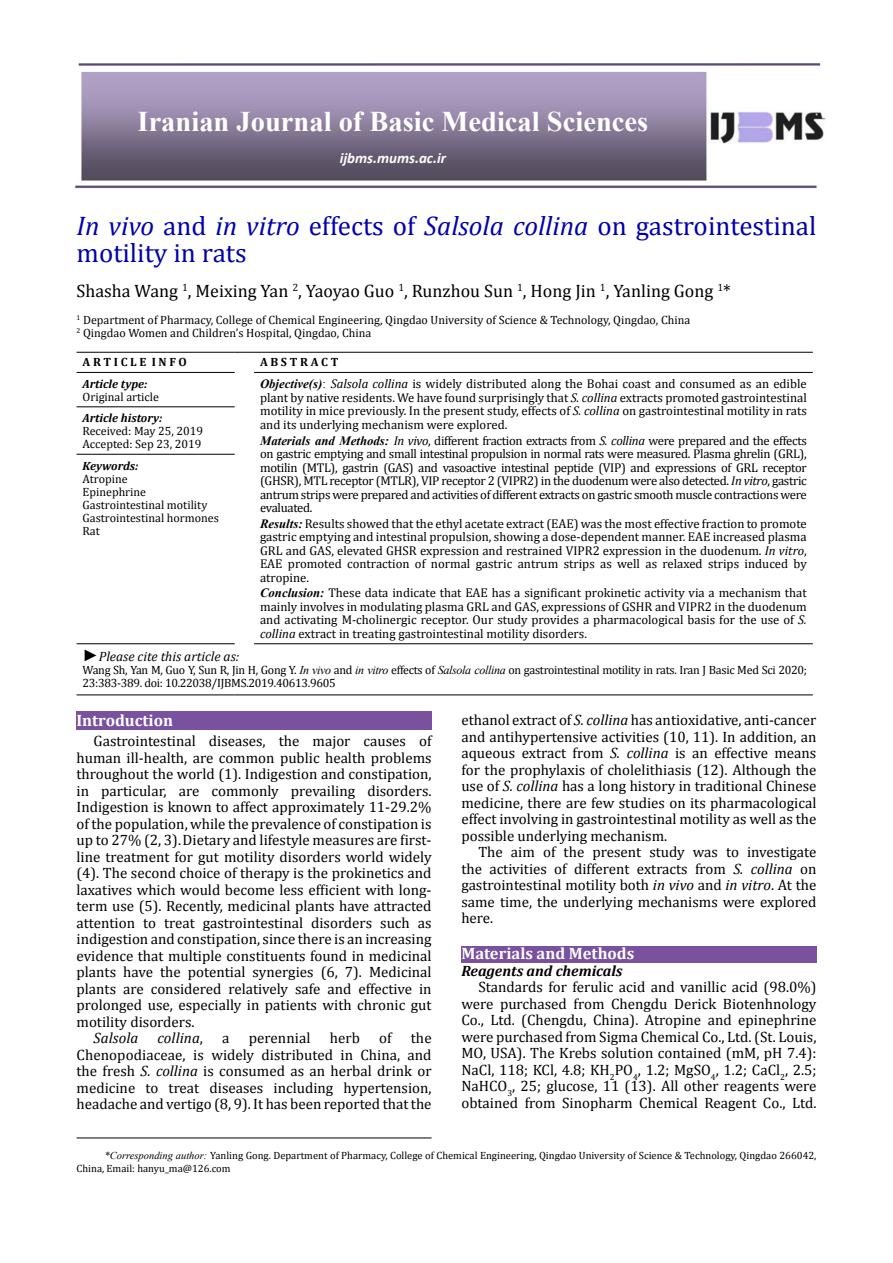
<style>
.page{position:relative;width:893px;height:1263px;background:#fff}
.page>*{position:absolute;margin:0;border:0;box-sizing:border-box;transform-origin:0 0}
.t1{font:700 28.5px "Times New Roman";color:#fff}
.t2{font:27px/27px "Cambria";color:#0000af}
.t3{font:18px "Cambria";color:#000}
.t4{font:700 16.5px "Cambria";color:#fff}
.t5{font:15px/16.5px "Cambria";color:#000;text-align:justify}
.t6{font:italic 700 15px "Cambria";color:#000}
.t7{font:italic 700 15px "Calibri";color:#fff}
.t8{font:italic 15px "Cambria";letter-spacing:.005em;color:#000}
.t9{font:italic 13.5px "Cambria";color:#000}
.t10{font:12.75px/13.5px "Cambria";color:#000;text-align:justify}
.t11{font:12px/13px "Cambria";color:#000}
.t12{font:12px/13px "Cambria Math";letter-spacing:-.025em;color:#000}
.t13{font:12px/13px "Cambria Math";color:#000}
.t14{font:italic 700 12px "Cambria";color:#000}
.t15{font:700 12px "Cambria";color:#000}
.t16{font:10.5px/12.6px "Cambria";color:#000}
.s1{font-style:italic}
.s2{font-family:"Times New Roman";font-weight:700;font-style:italic}
.s3{font-family:"Times New Roman"}
.s4{font-family:"Times New Roman";font-size:16.5px}
.s5{font-family:"Times New Roman";font-style:italic}
.s6{font-style:normal}
</style>
<div class="page">
<hr style="left:77px;top:1138px;width:355px;height:1px;background:#000">
<img style="left:75px;top:64px;width:750px;height:125px">
<hr style="left:77px;top:352px;width:158px;height:1px;background:#000">
<svg style="left:235px;top:352px;width:19px;height:1px"></svg>
<hr style="left:254px;top:352px;width:559px;height:1px;background:#000">
<hr style="left:77px;top:372px;width:158px;height:1px;background:#000">
<hr style="left:77px;top:406px;width:158px;height:1px;background:#000">
<hr style="left:254px;top:372px;width:559px;height:1px;background:#000">
<hr style="left:77px;top:454px;width:158px;height:1px;background:#000">
<hr style="left:77px;top:694px;width:158px;height:1px;background:#000">
<svg style="left:235px;top:694px;width:19px;height:1px"></svg>
<hr style="left:254px;top:694px;width:559px;height:1px;background:#000">
<hr style="left:77px;top:643px;width:158px;height:1px;background:#000">
<hr style="left:254px;top:643px;width:559px;height:1px;background:#000">
<div style="left:77px;top:712px;width:355px;height:18px;background:#7a519e"></div>
<div style="left:461px;top:946px;width:355px;height:17px;background:#7a519e"></div>
<h1 class="t1" style="left:138px;top:102px;width:512px">Iranian Journal of Basic Medical Sciences</h1>
<p class="t7" style="left:340px;top:149px;width:108px">ijbms.mums.ac.ir</p>
<h2 class="t2" style="left:77px;top:212px;width:741px"><span class="s1">In vivo</span> and <span class="s1">in vitro</span> effects of <span class="s1">Salsola collina</span> on gastrointestinal motility in rats</h2>
<p class="t3" style="left:77px;top:280px;width:656px">Shasha Wang <sup>1</sup>, Meixing Yan <sup>2</sup>, Yaoyao Guo <sup>1</sup>, Runzhou Sun <sup>1</sup>, Hong Jin <sup>1</sup>, Yanling Gong <sup>1</sup>*</p>
<p class="t11" style="left:77px;top:313px;width:615px;line-height:13.5px"><sup>1</sup> Department of Pharmacy, College of Chemical Engineering, Qingdao University of Science &amp; Technology, Qingdao, China<br><sup>2</sup> Qingdao Women and Children’s Hospital, Qingdao, China</p>
<p class="t15" style="left:83px;top:354px;width:106px">A R T I C L E I N F O</p>
<p class="t15" style="left:260px;top:354px;width:80px">A B S T R A C T</p>
<p class="t14" style="left:83px;top:375px;width:66px">Article type:</p>
<p class="t13" style="left:83px;top:390px;width:78px">Original article</p>
<p class="t10" style="left:260px;top:377px;width:548px"><span class="s2">Objective(s)</span><span class="s3">:</span> <span class="s1">Salsola collina</span> is widely distributed along the Bohai coast and consumed as an edible plant by native residents. We have found surprisingly that <span class="s1">S. collina</span> extracts promoted gastrointestinal motility in mice previously. In the present study, effects of <span class="s1">S. collina</span> on gastrointestinal motility in rats and its underlying mechanism were explored.</p>
<p class="t10" style="left:260px;top:433px;width:548px"><span class="s2">Materials and Methods:</span> <span class="s1">In vivo</span>, different fraction extracts from <span class="s1">S. collina</span> were prepared and the effects on gastric emptying and small intestinal propulsion in normal rats were measured. Plasma ghrelin (GRL), motilin (MTL), gastrin (GAS) and vasoactive intestinal peptide (VIP) and expressions of GRL receptor (GHSR), MTL receptor (MTLR), VIP receptor 2 (VIPR2) in the duodenum were also detected. <span class="s1">In vitro</span>, gastric antrum strips were prepared and activities of different extracts on gastric smooth muscle contractions were evaluated.</p>
<p class="t10" style="left:260px;top:516px;width:548px"><span class="s2">Results:</span> Results showed that the ethyl acetate extract (EAE) was the most effective fraction to promote gastric emptying and intestinal propulsion, showing a dose-dependent manner. EAE increased plasma GRL and GAS, elevated GHSR expression and restrained VIPR2 expression in the duodenum. <span class="s1">In vitro</span>, EAE promoted contraction of normal gastric antrum strips as well as relaxed strips induced by atropine.</p>
<p class="t10" style="left:260px;top:586px;width:548px"><span class="s2">Conclusion:</span> These data indicate that EAE has a significant prokinetic activity via a mechanism that mainly involves in modulating plasma GRL and GAS, expressions of GSHR and VIPR2 in the duodenum and activating M-cholinergic receptor. Our study provides a pharmacological basis for the use of <span class="s1">S. collina</span> extract in treating gastrointestinal motility disorders.</p>
<p class="t14" style="left:83px;top:410px;width:81px">Article history:</p>
<p class="t13" style="left:83px;top:424px;width:122px">Received: May 25, 2019<br>Accepted: Sep 23, 2019</p>
<p class="t14" style="left:83px;top:457px;width:57px">Keywords:</p>
<p class="t11" style="left:83px;top:472px;width:138px">Atropine<br>Epinephrine<br>Gastrointestinal motility<br>Gastrointestinal hormones<br>Rat</p>
<p class="t9" style="left:83px;top:647px;width:158px"><span class="s4">►</span>Please cite this article as:</p>
<p class="t12" style="left:83px;top:664px;width:726px">Wang Sh, Yan M, Guo Y, Sun R, Jin H, Gong Y. <span class="s5">In vivo</span> and <span class="s5">in vitro</span> effects of <span class="s5">Salsola collina</span> on gastrointestinal motility in rats. Iran J Basic Med Sci 2020;<br>23:383-389. doi: 10.22038/IJBMS.2019.40613.9605</p>
<p class="t4" style="left:77px;top:709px;width:98px">Introduction</p>
<p class="t5" style="left:77px;top:733px;width:357px;text-indent:17px">Gastrointestinal diseases, the major causes of human ill-health, are common public health problems throughout the world (1). Indigestion and constipation, in particular, are commonly prevailing disorders.<br>Indigestion is known to affect approximately 11-29.2% of the population, while the prevalence of constipation is up to 27% (2, 3).Dietary and lifestyle measures are first&shy;line treatment for gut motility disorders world widely (4). The second choice of therapy is the prokinetics and laxatives which would become less efficient with long&shy;term use (5). Recently, medicinal plants have attracted attention to treat gastrointestinal disorders such as indigestion and constipation, since there is an increasing evidence that multiple constituents found in medicinal plants have the potential synergies (6, 7). Medicinal plants are considered relatively safe and effective in prolonged use, especially in patients with chronic gut motility disorders.</p>
<p class="t8" style="left:94px;top:1027px;width:46px">Salsola</p>
<p class="t8" style="left:158px;top:1027px;width:47px">collina<span class="s6">,</span></p>
<p class="t5" style="left:222px;top:1030px;width:9px">a</p>
<p class="t5" style="left:249px;top:1030px;width:63px">perennial</p>
<p class="t5" style="left:330px;top:1030px;width:32px">herb</p>
<p class="t5" style="left:379px;top:1030px;width:14px">of</p>
<p class="t5" style="left:461px;top:712px;width:357px">ethanol extract of <span class="s1">S. collina</span> has antioxidative, anti-cancer and antihypertensive activities (10, 11). In addition, an aqueous extract from <span class="s1">S. collina</span> is an effective means for the prophylaxis of cholelithiasis (12). Although the use of <span class="s1">S. collina</span> has a long history in traditional Chinese medicine, there are few studies on its pharmacological effect involving in gastrointestinal motility as well as the possible underlying mechanism.</p>
<p class="t5" style="left:461px;top:844px;width:357px;text-indent:17px">The aim of the present study was to investigate the activities of different extracts from <span class="s1">S. collina</span> on gastrointestinal motility both <span class="s1">in vivo</span> and <span class="s1">in vitro</span>. At the same time, the underlying mechanisms were explored here.</p>
<p class="t4" style="left:461px;top:942px;width:174px">Materials and Methods</p>
<p class="t6" style="left:461px;top:960px;width:163px">Reagents and chemicals</p>
<p class="t5" style="left:461px;top:979px;width:357px;text-indent:17px">Standards for ferulic acid and vanillic acid (98.0%) were purchased from Chengdu Derick Biotenhnology Co., Ltd. (Chengdu, China). Atropine and epinephrine were purchased from Sigma Chemical Co., Ltd. (St. Louis, MO, USA). The Krebs solution contained (mM, pH 7.4):<br>NaCl, 118; KCl, 4.8; KH<sub>2</sub>PO<sub>4</sub>, 1.2; MgSO<sub>4</sub>, 1.2; CaCl<sub>2</sub>, 2.5; NaHCO<sub>3</sub>, 25; glucose, 11 (13). All other reagents were obtained from Sinopharm Chemical Reagent Co., Ltd.</p>
<p class="t5" style="left:77px;top:1030px;width:357px;text-indent:334px">the Chenopodiaceae, is widely distributed in China, and the fresh <span class="s1">S. collina</span> is consumed as an herbal drink or medicine to treat diseases including hypertension, headache and vertigo (8, 9). It has been reported that the</p>
<p class="t16" style="left:77px;top:1149px;width:741px;text-indent:28px"><span class="s5">*Corresponding author:</span> Yanling Gong. Department of Pharmacy, College of Chemical Engineering, Qingdao University of Science &amp; Technology, Qingdao 266042,<br>China, Email: hanyu_ma@126.com</p>
</div>
